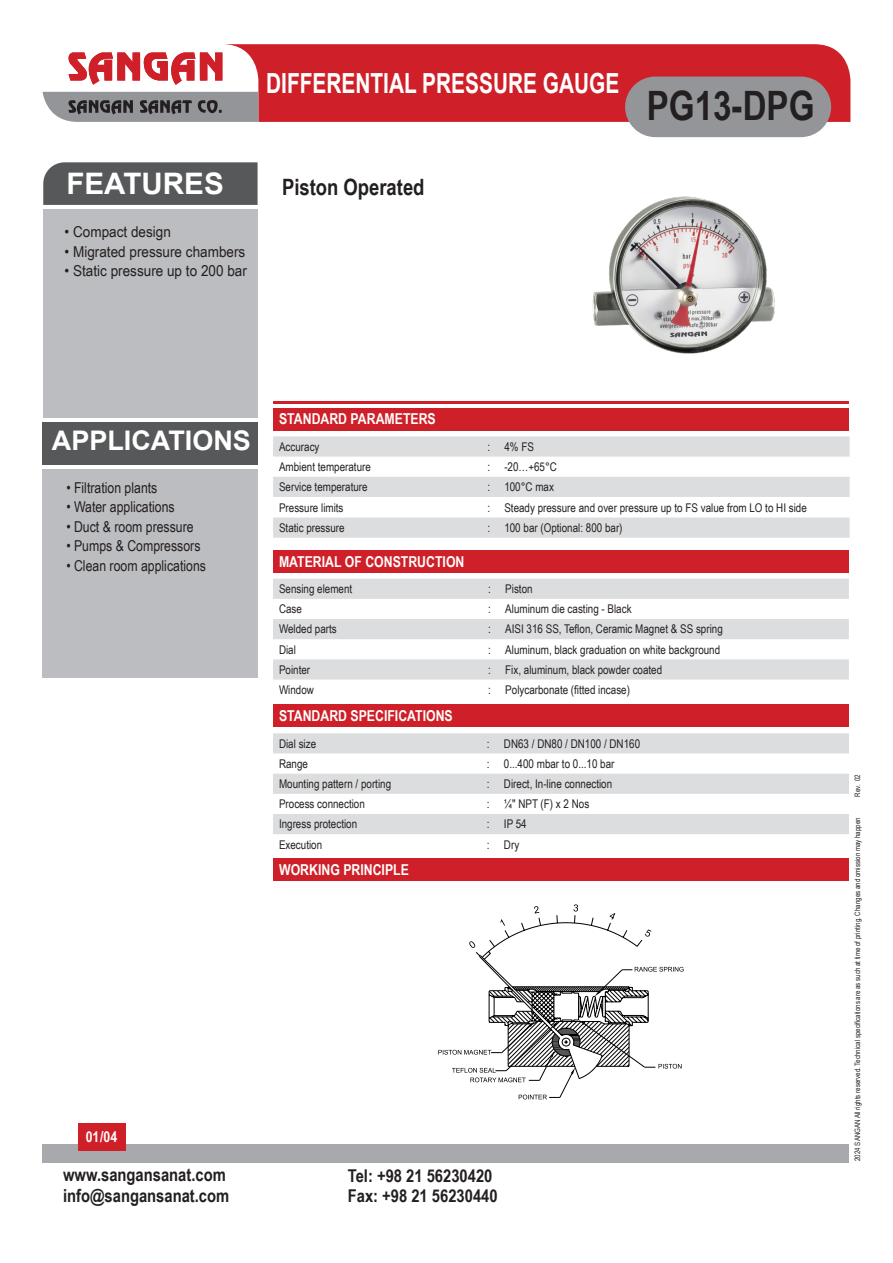
<style>
.page{position:relative;width:893px;height:1263px;background:#fff}
.page>*{position:absolute;margin:0;border:0;box-sizing:border-box;transform-origin:0 0}
.t1{font:700 40.5px "Arial Narrow";color:#231f20}
.t2{font:700 29.7px "Arial";color:#fff}
.t3{font:700 27.75px "Arial";color:#fff;scale:.75 1}
.t4{font:700 27px "Arial";color:#fff}
.t5{font:700 22.5px "Arial Narrow";color:#231f20}
.t6{font:700 18px/21px "Arial Narrow";color:#231f20}
.t7{font:700 17.7px/19.5px "Arial Narrow";color:#231f20}
.t8{font:15px "Arial Narrow";color:#231f20}
.t9{font:700 15px "Arial Narrow";color:#fff}
.t10{font:15px "Arial Narrow";color:#231f20;scale:1.1 1}
.t11{font:12px "Arial Narrow";color:#231f20}
.t12{font:7.5px "Arial Narrow";color:#231f20}
</style>
<div class="page">
<svg style="left:222px;top:44px;width:628px;height:78px;background:#d12b33"></svg>
<svg style="left:68px;top:52px;width:154px;height:33px"></svg>
<div style="left:625px;top:77px;width:206px;height:60px;background:#939598;border-radius:30px"></div>
<div style="left:43px;top:1144px;width:806px;height:18px;background:#a8a9ad"></div>
<svg style="left:43px;top:92px;width:215px;height:30px;background:#848587"></svg>
<div style="left:78px;top:1124px;width:48px;height:27px;background:#cf2029"></div>
<div style="left:43px;top:209px;width:215px;height:209px;background:#bcbdc0"></div>
<div style="left:43px;top:162px;width:215px;height:43px;background:#57585a"></div>
<div style="left:43px;top:469px;width:215px;height:208px;background:#bcbdc0"></div>
<div style="left:43px;top:422px;width:215px;height:42px;background:#57585a"></div>
<hr style="left:273px;top:401px;width:576px;height:3px;background:#cf2029">
<div style="left:273px;top:408px;width:576px;height:22px;background:#cf2029"></div>
<svg style="left:273px;top:436px;width:577px;height:102px;fill:#dcdddf"></svg>
<div style="left:273px;top:551px;width:576px;height:22px;background:#cf2029"></div>
<svg style="left:273px;top:579px;width:576px;height:100px;fill:#dcdddf"></svg>
<div style="left:273px;top:705px;width:576px;height:22px;background:#cf2029"></div>
<svg style="left:273px;top:733px;width:576px;height:101px;fill:#dcdddf"></svg>
<div style="left:273px;top:859px;width:576px;height:22px;background:#cf2029"></div>
<img style="left:592px;top:196px;width:183px;height:158px">
<svg style="left:438px;top:904px;width:246px;height:195px"></svg>
<h3 class="t3" style="left:266px;top:64px;width:472px">DIFFERENTIAL PRESSURE GAUGE</h3>
<h2 class="t2" style="left:66px;top:162px;width:159px">FEATURES</h2>
<p class="t10" style="left:65px;top:221px;width:98px">• Compact design</p>
<p class="t10" style="left:65px;top:241px;width:166px">• Migrated pressure chambers</p>
<p class="t10" style="left:65px;top:260px;width:167px">• Static pressure up to 200 bar</p>
<p class="t5" style="left:282px;top:170px;width:144px">Piston Operated</p>
<h1 class="t1" style="left:647px;top:75px;width:169px">PG13-DPG</h1>
<h3 class="t4" style="left:52px;top:422px;width:201px">APPLICATIONS</h3>
<p class="t8" style="left:66px;top:477px;width:93px">• Filtration plants</p>
<p class="t8" style="left:66px;top:496px;width:110px">• Water applications</p>
<p class="t8" style="left:66px;top:516px;width:129px">• Duct &amp; room pressure</p>
<p class="t8" style="left:66px;top:535px;width:136px">• Pumps &amp; Compressors</p>
<p class="t8" style="left:66px;top:555px;width:141px">• Clean room applications</p>
<p class="t9" style="left:279px;top:408px;width:158px">STANDARD PARAMETERS</p>
<p class="t11" style="left:279px;top:438px;width:42px">Accuracy</p>
<p class="t11" style="left:487px;top:438px;width:4px">:</p>
<p class="t11" style="left:504px;top:438px;width:31px">4% FS</p>
<p class="t11" style="left:279px;top:458px;width:93px">Ambient temperature</p>
<p class="t11" style="left:487px;top:458px;width:4px">:</p>
<p class="t11" style="left:504px;top:458px;width:54px">-20…+65°C</p>
<p class="t11" style="left:279px;top:478px;width:90px">Service temperature</p>
<p class="t11" style="left:487px;top:478px;width:4px">:</p>
<p class="t11" style="left:504px;top:478px;width:51px">100°C max</p>
<p class="t11" style="left:279px;top:499px;width:66px">Pressure limits</p>
<p class="t11" style="left:487px;top:499px;width:4px">:</p>
<p class="t11" style="left:504px;top:499px;width:304px">Steady pressure and over pressure up to FS value from LO to HI side</p>
<p class="t11" style="left:279px;top:519px;width:67px">Static pressure</p>
<p class="t11" style="left:487px;top:519px;width:4px">:</p>
<p class="t11" style="left:504px;top:519px;width:120px">100 bar (Optional: 800 bar)</p>
<p class="t9" style="left:279px;top:551px;width:187px">MATERIAL OF CONSTRUCTION</p>
<p class="t11" style="left:279px;top:580px;width:75px">Sensing element</p>
<p class="t11" style="left:488px;top:580px;width:4px">:</p>
<p class="t11" style="left:505px;top:580px;width:29px">Piston</p>
<p class="t11" style="left:279px;top:600px;width:24px">Case</p>
<p class="t11" style="left:488px;top:600px;width:4px">:</p>
<p class="t11" style="left:505px;top:600px;width:128px">Aluminum die casting - Black</p>
<p class="t11" style="left:279px;top:620px;width:59px">Welded parts</p>
<p class="t11" style="left:488px;top:620px;width:4px">:</p>
<p class="t11" style="left:505px;top:620px;width:219px">AISI 316 SS, Teflon, Ceramic Magnet &amp; SS spring</p>
<p class="t11" style="left:279px;top:641px;width:18px">Dial</p>
<p class="t11" style="left:488px;top:641px;width:4px">:</p>
<p class="t11" style="left:505px;top:641px;width:216px">Aluminum, black graduation on white background</p>
<p class="t11" style="left:279px;top:661px;width:33px">Pointer</p>
<p class="t11" style="left:488px;top:661px;width:4px">:</p>
<p class="t11" style="left:505px;top:661px;width:158px">Fix, aluminum, black powder coated</p>
<p class="t11" style="left:279px;top:681px;width:36px">Window</p>
<p class="t11" style="left:488px;top:681px;width:4px">:</p>
<p class="t11" style="left:505px;top:681px;width:126px">Polycarbonate (fitted incase)</p>
<p class="t9" style="left:279px;top:705px;width:175px">STANDARD SPECIFICATIONS</p>
<p class="t11" style="left:279px;top:735px;width:39px">Dial size</p>
<p class="t11" style="left:487px;top:735px;width:4px">:</p>
<p class="t11" style="left:504px;top:735px;width:138px">DN63 / DN80 / DN100 / DN160</p>
<p class="t11" style="left:279px;top:755px;width:30px">Range</p>
<p class="t11" style="left:487px;top:755px;width:4px">:</p>
<p class="t11" style="left:504px;top:755px;width:112px">0...400 mbar to 0...10 bar</p>
<p class="t11" style="left:279px;top:775px;width:114px">Mounting pattern / porting</p>
<p class="t11" style="left:487px;top:775px;width:4px">:</p>
<p class="t11" style="left:504px;top:775px;width:110px">Direct, In-line connection</p>
<p class="t11" style="left:279px;top:795px;width:87px">Process connection</p>
<p class="t11" style="left:487px;top:795px;width:4px">:</p>
<p class="t11" style="left:504px;top:795px;width:87px">¼" NPT (F) x 2 Nos</p>
<p class="t11" style="left:279px;top:815px;width:80px">Ingress protection</p>
<p class="t11" style="left:487px;top:815px;width:4px">:</p>
<p class="t11" style="left:504px;top:815px;width:24px">IP 54</p>
<p class="t11" style="left:279px;top:835px;width:45px">Execution</p>
<p class="t11" style="left:487px;top:835px;width:4px">:</p>
<p class="t11" style="left:504px;top:835px;width:17px">Dry</p>
<p class="t9" style="left:279px;top:859px;width:131px">WORKING PRINCIPLE</p>
<p class="t9" style="left:86px;top:1125px;width:33px">01/04</p>
<h3 class="t6" style="left:63px;top:1163px;width:168px">www.sangansanat.com info@sangansanat.com</h3>
<h3 class="t7" style="left:348px;top:1165px;width:151px">Tel: +98 21 56230420<br>Fax: +98 21 56230440</h3>
<p class="t12" style="left:852px;top:797px;width:24px;rotate:-90deg">Rev. 02</p>
<p class="t12" style="left:852px;top:1161px;width:345px;rotate:-90deg">2024 SANGAN All rights reserved. Technical specifications are as such at time of printing. Changes and omission may happen</p>
</div>
